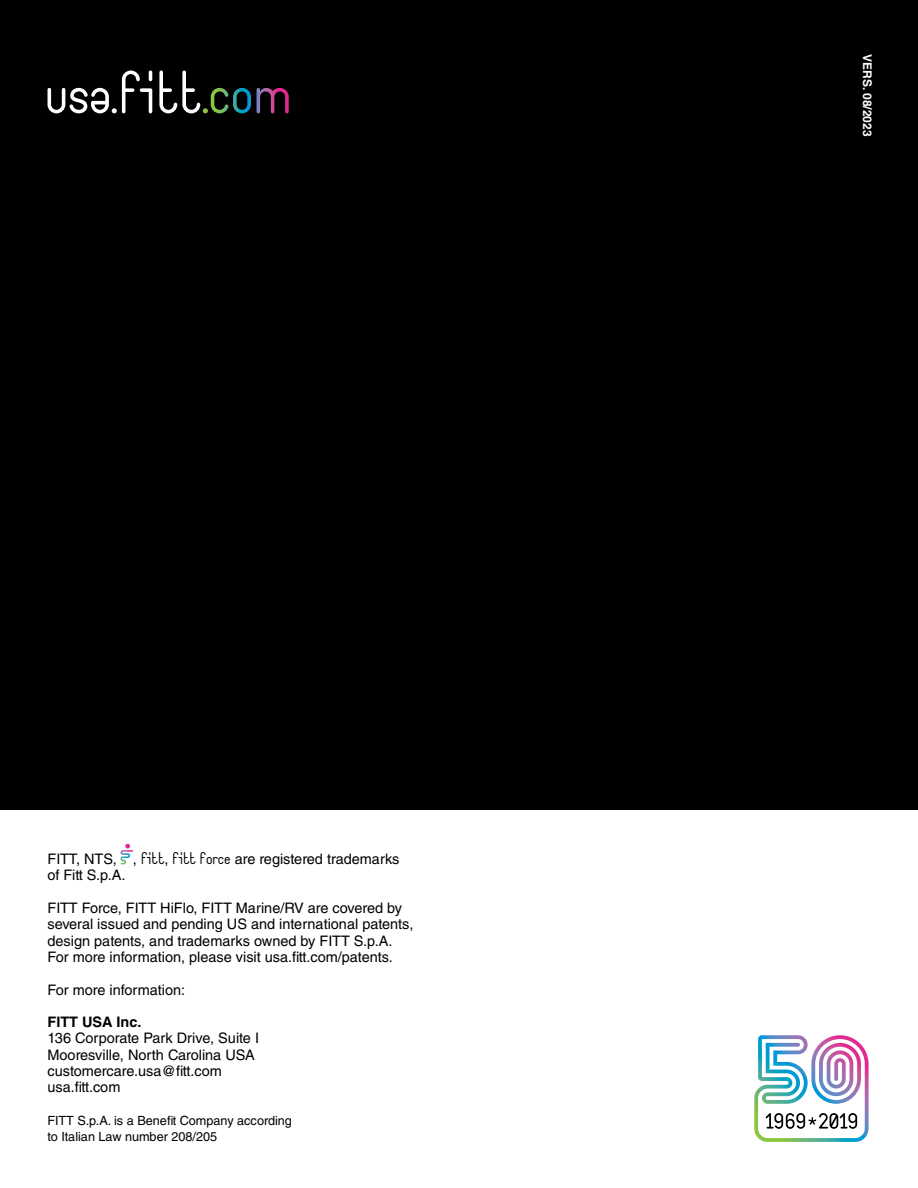
<style>
.page{position:relative;width:918px;height:1188px;background:#fff}
.page>*{position:absolute;margin:0;border:0;box-sizing:border-box;transform-origin:0 0}
.t1{font:14.55px/16.4px "Helvetica LT Std";color:#000}
.t2{font:700 14.55px "Helvetica LT Std";color:#000}
.t3{font:12.75px "Helvetica LT Std";color:#000}
.t4{font:700 12px "Helvetica LT Std";color:#fff}
.s1{font-family:"Fittype"}
</style>
<div class="page">
<div style="left:0;top:0;width:918px;height:810px;background:#000"></div>
<svg style="left:754px;top:1035px;width:115px;height:107px"></svg>
<svg style="left:48px;top:71px;width:241px;height:42px"></svg>
<svg style="left:120px;top:844px;width:13px;height:21px"></svg>
<p class="t1" style="left:48px;top:851px;width:354px">FITT, NTS, , <span class="s1">fitt</span>, <span class="s1">fitt force</span> are registered trademarks of Fitt S.p.A.</p>
<p class="t1" style="left:48px;top:900px;width:367px">FITT Force, FITT HiFlo, FITT Marine/RV are covered by several issued and pending US and international patents, design patents, and trademarks owned by FITT S.p.A.<br>For more information, please visit usa.fitt.com/patents.</p>
<p class="t1" style="left:48px;top:981px;width:139px">For more information:</p>
<p class="t2" style="left:48px;top:1013px;width:96px">FITT USA Inc.</p>
<p class="t1" style="left:48px;top:1030px;width:213px">136 Corporate Park Drive, Suite I</p>
<p class="t1" style="left:48px;top:1046px;width:209px">Mooresville, North Carolina USA</p>
<p class="t1" style="left:48px;top:1063px;width:176px">customercare.usa@fitt.com</p>
<p class="t1" style="left:48px;top:1079px;width:74px">usa.fitt.com</p>
<p class="t3" style="left:48px;top:1113px;width:246px">FITT S.p.A. is a Benefit Company according</p>
<p class="t3" style="left:48px;top:1129px;width:171px">to Italian Law number 208/205</p>
<p class="t4" style="left:875px;top:54px;width:84px;rotate:90deg">VERS. 08/2023</p>
</div>
